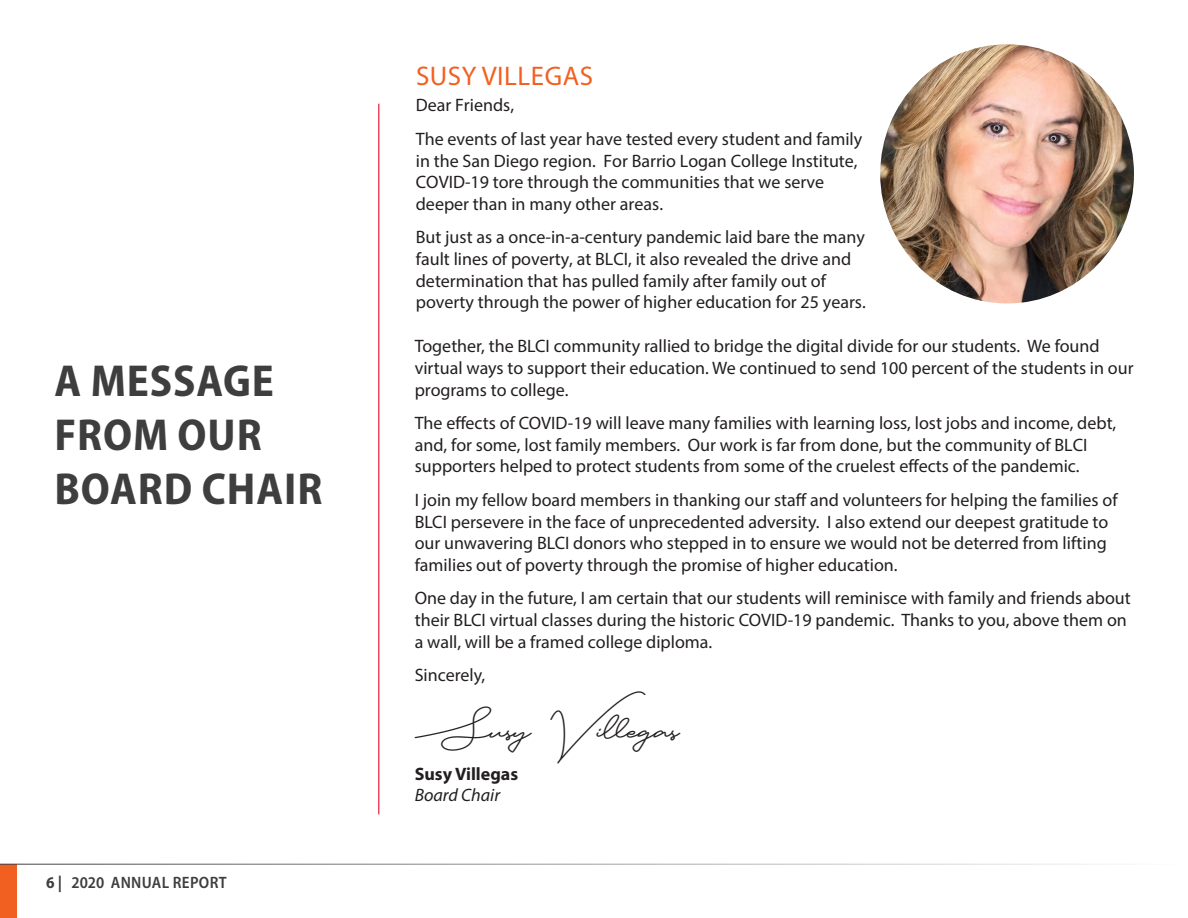
<style>
.page{position:relative;width:1188px;height:918px;background:#fff}
.page>*{position:absolute;margin:0;border:0;box-sizing:border-box;transform-origin:0 0}
.t1{font:700 semi-condensed 45px/54px "Myriad Pro";letter-spacing:.02em;color:#3e3e3f}
.Paragraph{font:39px "Blankid";color:#231f20}
.Paragraph-2{font:27px "Myriad Pro";letter-spacing:.02em;color:#f26021}
.Paragraph-3{font:18px/21.6px "Myriad Pro";color:#231f20}
.Paragraph-4{font:700 18px/21.5px "Myriad Pro";color:#231f20}
.t2{font:600 semi-condensed 16.5px "Myriad Pro";letter-spacing:.02em;color:#3e3e3f}
.s1{font-weight:700}
.s2{font-weight:400;font-style:italic}
</style>
<div class="page">
<div style="left:0;top:864px;width:16px;height:54px;background:#f26021"></div>
<hr style="left:0;top:864px;width:1188px;height:1px;background:#3e3e3f">
<hr style="left:378px;top:104px;width:2px;height:710px;background:#ef465f">
<img style="left:880px;top:44px;width:254px;height:259px">
<p class="t1" style="left:54px;top:353px;width:269px">A MESSAGE<br>FROM OUR<br>BOARD CHAIR</p>
<p class="t2" style="left:46px;top:872px;width:182px"><span class="s1">6 |</span> 2020 ANNUAL REPORT</p>
<p class="Paragraph-2" style="left:416px;top:60px;width:178px">SUSY VILLEGAS</p>
<p class="Paragraph-3" style="left:416px;top:88px;width:448px;line-height:33.6px">Dear Friends,<br>The events of last year have tested every student and family</p>
<p class="Paragraph-3" style="left:416px;top:150px;width:443px">in the San Diego region. For Barrio Logan College Institute,<br>COVID-19 tore through the communities that we serve deeper than in many other areas.</p>
<p class="Paragraph-3" style="left:416px;top:226px;width:451px">But just as a once-in-a-century pandemic laid bare the many fault lines of poverty, at BLCI, it also revealed the drive and determination that has pulled family after family out of poverty through the power of higher education for 25 years.</p>
<p class="Paragraph-3" style="left:415px;top:335px;width:720px">Together, the BLCI community rallied to bridge the digital divide for our students. We found virtual ways to support their education. We continued to send 100 percent of the students in our programs to college.</p>
<p class="Paragraph-3" style="left:415px;top:412px;width:703px">The effects of COVID-19 will leave many families with learning loss, lost jobs and income, debt, and, for some, lost family members. Our work is far from done, but the community of BLCI supporters helped to protect students from some of the cruelest effects of the pandemic.</p>
<p class="Paragraph-3" style="left:415px;top:489px;width:704px">I join my fellow board members in thanking our staff and volunteers for helping the families of BLCI persevere in the face of unprecedented adversity. I also extend our deepest gratitude to our unwavering BLCI donors who stepped in to ensure we would not be deterred from lifting families out of poverty through the promise of higher education.</p>
<p class="Paragraph-3" style="left:415px;top:587px;width:718px">One day in the future, I am certain that our students will reminisce with family and friends about their BLCI virtual classes during the historic COVID-19 pandemic. Thanks to you, above them on a wall, will be a framed college diploma.</p>
<p class="Paragraph-3" style="left:415px;top:664px;width:72px">Sincerely,</p>
<p class="Paragraph" style="left:415px;top:704px;width:266px">Susy Villegas</p>
<p class="Paragraph-4" style="left:415px;top:762px;width:105px">Susy Villegas<br><span class="s2">Board Chair</span></p>
</div>
